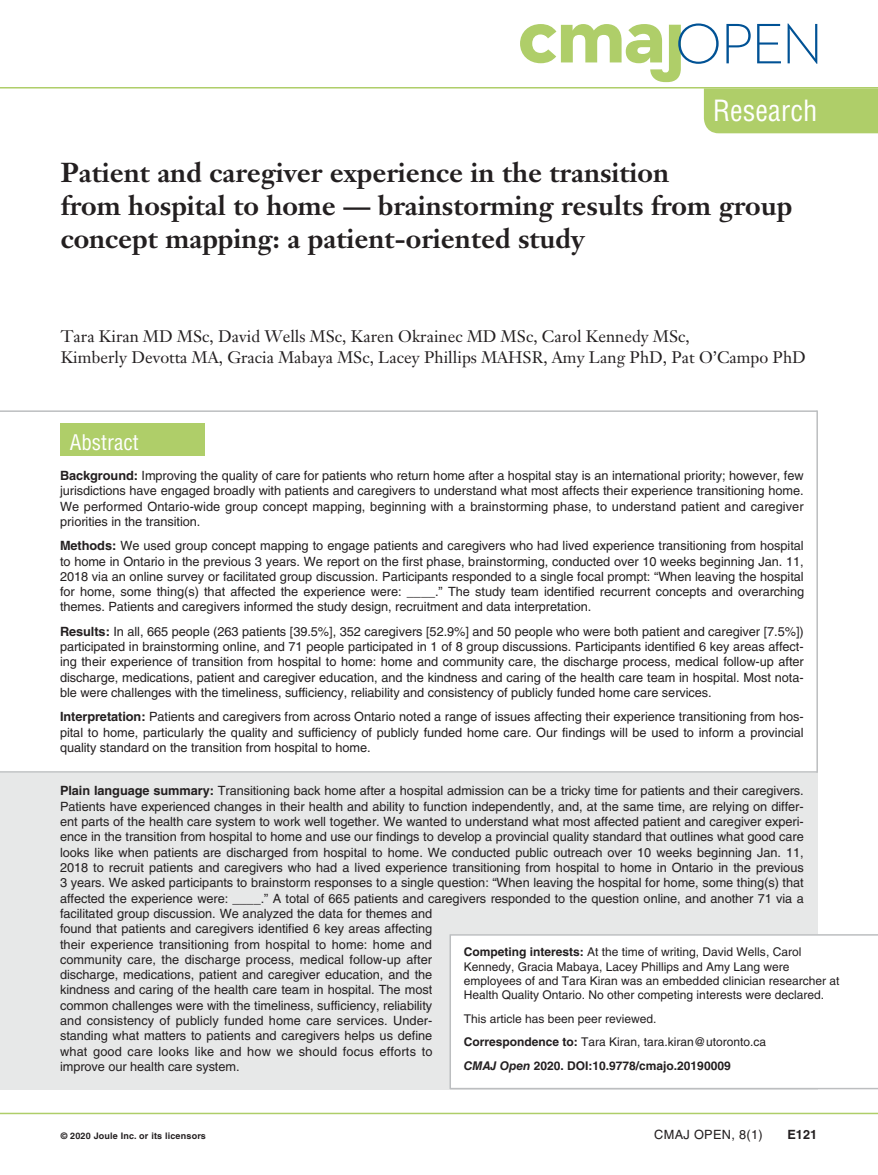
<style>
.page{position:relative;width:878px;height:1175px;background:#fff}
.page>*{position:absolute;margin:0;border:0;box-sizing:border-box;transform-origin:0 0}
.t1{font:300 57.9px "Neutraface 2 Text";color:#005295}
.t2{font:condensed 28.5px "Helvetica LT Std";color:#fff}
.t3{font:700 27px/33px "Janson Text LT Std";color:#231f20}
.t4{font:condensed 21px "Helvetica LT Std";color:#fff}
.t5{font:16.5px/21px "Janson Text LT Std";color:#231f20}
.t6{font:12.75px/15.3px "Helvetica LT Std";letter-spacing:-.005em;color:#231f20;text-align:justify}
.t7{font:12.75px "Helvetica LT Std";letter-spacing:.025em;color:#231f20}
.t8{font:700 12.75px "Helvetica LT Std";color:#231f20}
.t9{font:12px/14.4px "Helvetica LT Std";color:#231f20}
.t10{font:700 9px "Helvetica LT Std";letter-spacing:.02em;color:#231f20}
.s1{font-weight:700}
.s2{font-weight:700;font-style:italic}
</style>
<div class="page">
<hr style="left:0;top:1112px;width:878px;height:2px;background:#afce69">
<svg style="left:520px;top:24px;width:160px;height:58px"></svg>
<hr style="left:0;top:87px;width:878px;height:1px;background:#afce69">
<div style="left:61px;top:1054px;width:756px;height:41px;background:linear-gradient(to right,#fff,#fff)"></div>
<div style="left:0;top:772px;width:817px;height:317px;background:#e7e8e8"></div>
<div style="left:450px;top:934px;width:428px;height:154px;background:#fff"></div>
<hr style="left:450px;top:934px;width:428px;height:1px;background:#bcbec0">
<hr style="left:450px;top:1087px;width:428px;height:2px;background:#bcbec0">
<hr style="left:449px;top:934px;width:2px;height:155px;background:#bcbec0">
<div style="left:61px;top:423px;width:144px;height:32px;background:#afce69"></div>
<hr style="left:0;top:410px;width:817px;height:2px;background:#bcbec0">
<hr style="left:0;top:771px;width:817px;height:1px;background:#bcbec0">
<hr style="left:816px;top:410px;width:1px;height:363px;background:#bcbec0">
<div style="left:704px;top:88px;width:174px;height:45px;background:#afce69"></div>
<h1 class="t1" style="left:675px;top:8px;width:150px">OPEN</h1>
<h2 class="t2" style="left:712px;top:93px;width:106px">Research</h2>
<h3 class="t3" style="left:61px;top:156px;width:733px">Patient and caregiver experience in the transition<br>from hospital to home — brainstorming results from group concept mapping: a patient-oriented study</h3>
<p class="t5" style="left:61px;top:325px;width:746px">Tara Kiran MD MSc, David Wells MSc, Karen Okrainec MD MSc, Carol Kennedy MSc,<br>Kimberly Devotta MA, Gracia Mabaya MSc, Lacey Phillips MAHSR, Amy Lang PhD, Pat O’Campo PhD</p>
<h3 class="t4" style="left:70px;top:429px;width:70px">Abstract</h3>
<p class="t6" style="left:60px;top:468px;width:745px"><span class="s1">Background:</span> Improving the quality of care for patients who return home after a hospital stay is an international priority; however, few jurisdictions have engaged broadly with patients and caregivers to understand what most affects their experience transitioning home.<br>We performed Ontario-wide group concept mapping, beginning with a brainstorming phase, to understand patient and caregiver priorities in the transition.</p>
<p class="t6" style="left:60px;top:538px;width:745px"><span class="s1">Methods:</span> We used group concept mapping to engage patients and caregivers who had lived experience transitioning from hospital to home in Ontario in the previous 3 years. We report on the first phase, brainstorming, conducted over 10 weeks beginning Jan. 11, 2018 via an online survey or facilitated group discussion. Participants responded to a single focal prompt: “When leaving the hospital for home, some thing(s) that affected the experience were: ____.” The study team identified recurrent concepts and overarching themes. Patients and caregivers informed the study design, recruitment and data interpretation.</p>
<p class="t6" style="left:60px;top:623px;width:745px"><span class="s1">Results:</span> In all, 665 people (263 patients [39.5%], 352 caregivers [52.9%] and 50 people who were both patient and caregiver [7.5%]) participated in brainstorming online, and 71 people participated in 1 of 8 group discussions. Participants identified 6 key areas affect&shy;ing their experience of transition from hospital to home: home and community care, the discharge process, medical follow-up after discharge, medications, patient and caregiver education, and the kindness and caring of the health care team in hospital. Most nota&shy;ble were challenges with the timeliness, sufficiency, reliability and consistency of publicly funded home care services.</p>
<p class="t6" style="left:60px;top:709px;width:745px"><span class="s1">Interpretation:</span> Patients and caregivers from across Ontario noted a range of issues affecting their experience transitioning from hos&shy;pital to home, particularly the quality and sufficiency of publicly funded home care. Our findings will be used to inform a provincial quality standard on the transition from hospital to home.</p>
<p class="t6" style="left:60px;top:783px;width:745px;text-align:left"><span class="s1">Plain language summary:</span> Transitioning back home after a hospital admission can be a tricky time for patients and their caregivers.<br>Patients have experienced changes in their health and ability to function independently, and, at the same time, are relying on differ&shy;ent parts of the health care system to work well together. We wanted to understand what most affected patient and caregiver experi&shy;ence in the transition from hospital to home and use our findings to develop a provincial quality standard that outlines what good care looks like when patients are discharged from hospital to home. We conducted public outreach over 10 weeks beginning Jan. 11, 2018 to recruit patients and caregivers who had a lived experience transitioning from hospital to home in Ontario in the previous 3 years. We asked participants to brainstorm responses to a single question: “When leaving the hospital for home, some thing(s) that affected the experience were: ____.” A total of 665 patients and caregivers responded to the question online, and another 71 via a facilitated group discussion. We analyzed the data for themes and<br>found that patients and caregivers identified 6 key areas affecting<br>their experience transitioning from hospital to home: home and<br>community care, the discharge process, medical follow-up after<br>discharge, medications, patient and caregiver education, and the<br>kindness and caring of the health care team in hospital. The most<br>common challenges were with the timeliness, sufficiency, reliability<br>and consistency of publicly funded home care services. Under-<br>standing what matters to patients and caregivers helps us define<br>what good care looks like and how we should focus efforts to<br>improve our health care system.</p>
<p class="t9" style="left:464px;top:944px;width:377px"><span class="s1">Competing interests:</span> At the time of writing, David Wells, Carol Kennedy, Gracia Mabaya, Lacey Phillips and Amy Lang were employees of and Tara Kiran was an embedded clinician researcher at Health Quality Ontario. No other competing interests were declared.</p>
<p class="t9" style="left:464px;top:1007px;width:304px;line-height:23.4px">This article has been peer reviewed.<br><span class="s1">Correspondence to:</span> Tara Kiran, tara.kiran@utoronto.ca<br><span class="s2">CMAJ Open</span> <span class="s1">2020. DOI:10.9778/cmajo.20190009</span></p>
<p class="t10" style="left:61px;top:1130px;width:147px">© 2020 Joule Inc. or its licensors</p>
<p class="t7" style="left:654px;top:1127px;width:110px">CMAJ OPEN, 8(1)</p>
<p class="t8" style="left:787px;top:1126px;width:31px">E121</p>
</div>
